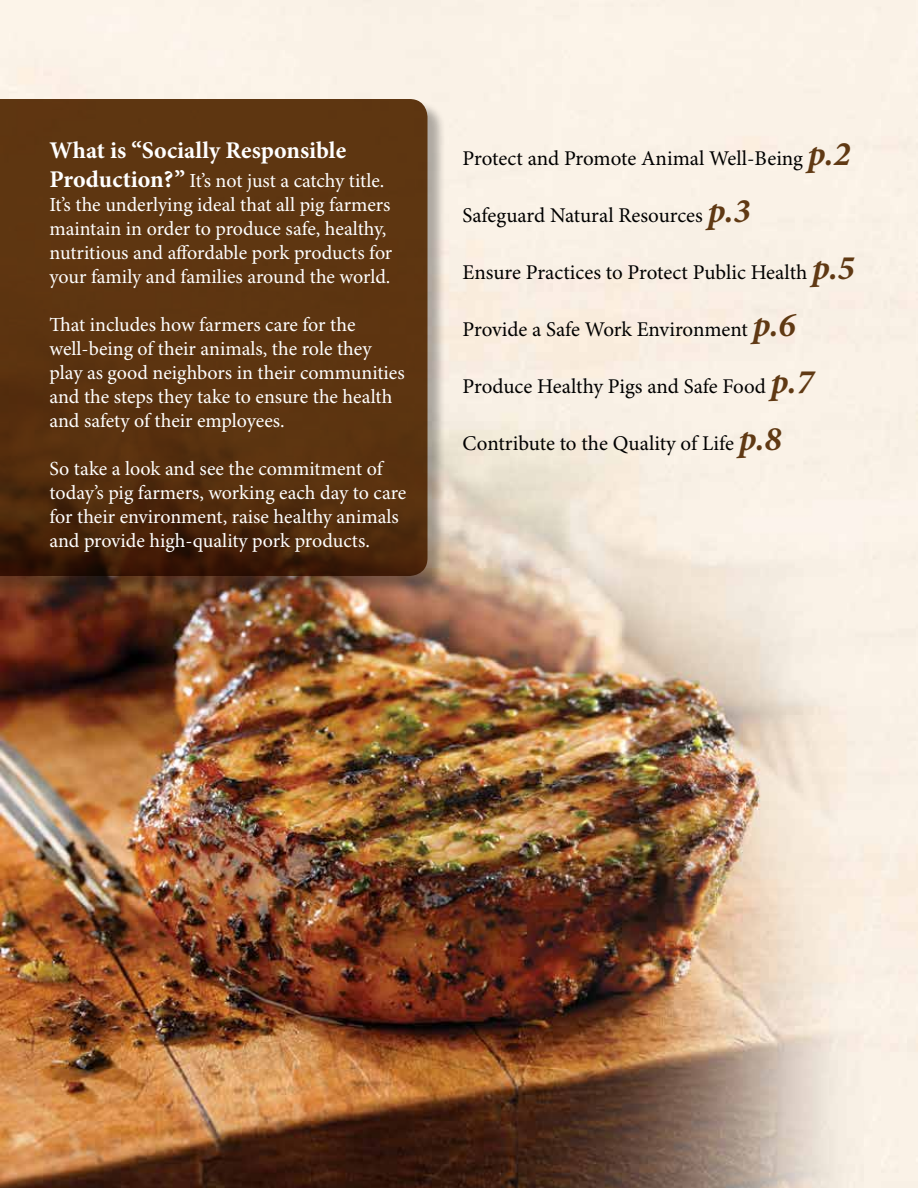
<style>
.page{position:relative;width:918px;height:1188px;background:#fff}
.page>*{position:absolute;margin:0;border:0;box-sizing:border-box;transform-origin:0 0}
.t1{font:700 24px "Minion Pro";color:#fff}
.t2{font:21px "Minion Pro";letter-spacing:-.005em;color:#000}
.t3{font:19.95px/24px "Minion Pro";letter-spacing:-.005em;color:#fff}
.s1{font-weight:700;font-size:24px}
.s2{font-weight:700;font-style:italic;font-size:34.5px;color:#603913}
</style>
<div class="page">
<img style="left:0;top:0;width:918px;height:1188px">
<div style="left:0;top:101px;width:446px;height:494px;background:#000;opacity:.3"></div>
<svg style="left:0;top:99px;width:428px;height:477px;background:#58310f"></svg>
<p class="t1" style="left:50px;top:136px;width:298px">What is “Socially Responsible</p>
<p class="t3" style="left:49px;top:169px;width:344px"><span class="s1">Production?”</span> It’s not just a catchy title.<br>It’s the underlying ideal that all pig farmers maintain in order to produce safe, healthy, nutritious and affordable pork products for your family and families around the world.</p>
<p class="t3" style="left:49px;top:313px;width:357px">That includes how farmers care for the well-being of their animals, the role they play as good neighbors in their communities and the steps they take to ensure the health and safety of their employees.</p>
<p class="t3" style="left:49px;top:457px;width:358px">So take a look and see the commitment of today’s pig farmers, working each day to care for their environment, raise healthy animals and provide high-quality pork products.</p>
<p class="t2" style="left:463px;top:145px;width:390px">Protect and Promote Animal Well-Being <span class="s2">p.2</span></p>
<p class="t2" style="left:463px;top:202px;width:289px">Safeguard Natural Resources <span class="s2">p.3</span></p>
<p class="t2" style="left:463px;top:259px;width:394px">Ensure Practices to Protect Public Health <span class="s2">p.5</span></p>
<p class="t2" style="left:463px;top:316px;width:334px">Provide a Safe Work Environment <span class="s2">p.6</span></p>
<p class="t2" style="left:463px;top:373px;width:353px">Produce Healthy Pigs and Safe Food <span class="s2">p.7</span></p>
<p class="t2" style="left:463px;top:430px;width:321px">Contribute to the Quality of Life <span class="s2">p.8</span></p>
</div>
